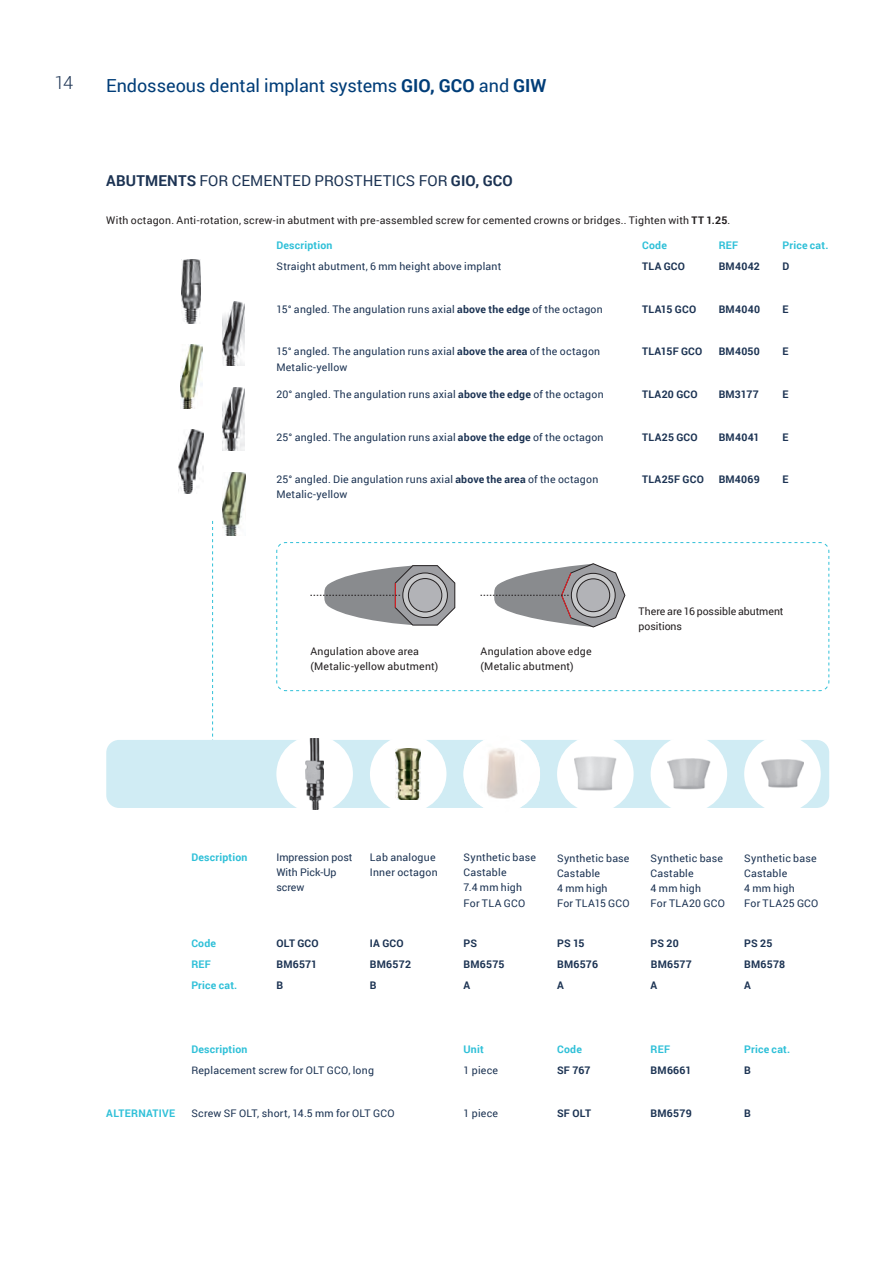
<style>
.page{position:relative;width:893px;height:1263px;background:#fff}
.page>*{position:absolute;margin:0;border:0;box-sizing:border-box;transform-origin:0 0}
.t1{font:18px "Roboto";color:#003d78}
.t2{font:300 18px "Roboto";color:#1c3353}
.t3{font:15px "Roboto";letter-spacing:.01em;color:#1c3353}
.t4{font:10.5px/15px "Roboto";letter-spacing:.02em;color:#1c3353}
.t5{font:10.5px/15px "Roboto";letter-spacing:.02em;color:#231f20}
.t6{font:700 10.5px "Roboto";letter-spacing:.02em;color:#1c3353}
.t7{font:700 10.5px "Roboto";letter-spacing:.02em;color:#2fc0d8}
.t8{font:10.5px/15px "Roboto";letter-spacing:-.005em;color:#231f20}
.t9{font:10.5px/15px "Roboto";color:#1c3353}
.s1{font-weight:700}
</style>
<div class="page">
<img style="left:180px;top:344px;width:22px;height:64px">
<img style="left:179px;top:430px;width:25px;height:63px">
<img style="left:222px;top:472px;width:24px;height:64px">
<svg style="left:212px;top:521px;width:1px;height:219px"></svg>
<svg style="left:276px;top:542px;width:553px;height:149px"></svg>
<div style="left:106px;top:740px;width:723px;height:68px;background:#d0ecf4;border-radius:13px"></div>
<div style="left:276px;top:736px;width:77px;height:76px;background:#fff;border-radius:50%"></div>
<img style="left:305px;top:738px;width:19px;height:72px">
<div style="left:370px;top:736px;width:76px;height:76px;background:#fff;border-radius:50%"></div>
<img style="left:395px;top:748px;width:26px;height:51px">
<img style="left:463px;top:736px;width:77px;height:76px;border-radius:50%">
<div style="left:557px;top:736px;width:77px;height:76px;background:#fff;border-radius:50%"></div>
<img style="left:574px;top:757px;width:42px;height:34px">
<div style="left:651px;top:736px;width:76px;height:76px;background:#fff;border-radius:50%"></div>
<img style="left:668px;top:758px;width:42px;height:31px">
<div style="left:744px;top:736px;width:77px;height:76px;background:#fff;border-radius:50%"></div>
<img style="left:761px;top:760px;width:43px;height:28px">
<img style="left:182px;top:259px;width:19px;height:64px">
<img style="left:223px;top:387px;width:22px;height:64px">
<img style="left:223px;top:302px;width:22px;height:64px">
<h1 class="t2" style="left:54px;top:71px;width:20px">14</h1>
<h1 class="t1" style="left:106px;top:74px;width:442px">Endosseous dental implant systems <span class="s1">GIO, GCO</span> and <span class="s1">GIW</span></h1>
<h2 class="t3" style="left:106px;top:170px;width:408px"><span class="s1">ABUTMENTS</span> FOR CEMENTED PROSTHETICS FOR <span class="s1">GIO, GCO</span></h2>
<p class="t5" style="left:106px;top:212px;width:625px">With octagon. Anti-rotation, screw-in abutment with pre-assembled screw for cemented crowns or bridges.. Tighten with <span class="s1">TT 1.25</span>.</p>
<p class="t7" style="left:276px;top:238px;width:58px">Description</p>
<p class="t7" style="left:642px;top:238px;width:26px">Code</p>
<p class="t7" style="left:719px;top:238px;width:21px">REF</p>
<p class="t7" style="left:782px;top:238px;width:48px">Price cat.</p>
<p class="t4" style="left:276px;top:259px;width:226px">Straight abutment, 6 mm height above implant</p>
<p class="t6" style="left:642px;top:259px;width:44px">TLA GCO</p>
<p class="t6" style="left:719px;top:259px;width:43px">BM4042</p>
<p class="t6" style="left:782px;top:259px;width:8px">D</p>
<p class="t4" style="left:276px;top:301px;width:328px">15° angled. The angulation runs axial <span class="s1">above the edge</span> of the octagon</p>
<p class="t6" style="left:642px;top:302px;width:56px">TLA15 GCO</p>
<p class="t6" style="left:719px;top:302px;width:43px">BM4040</p>
<p class="t6" style="left:782px;top:302px;width:8px">E</p>
<p class="t4" style="left:276px;top:344px;width:325px">15° angled. The angulation runs axial <span class="s1">above the area</span> of the octagon<br>Metalic-yellow</p>
<p class="t6" style="left:642px;top:345px;width:62px">TLA15F GCO</p>
<p class="t6" style="left:719px;top:345px;width:43px">BM4050</p>
<p class="t6" style="left:782px;top:345px;width:8px">E</p>
<p class="t4" style="left:276px;top:386px;width:329px">20° angled. The angulation runs axial <span class="s1">above the edge</span> of the octagon</p>
<p class="t6" style="left:642px;top:387px;width:57px">TLA20 GCO</p>
<p class="t6" style="left:719px;top:387px;width:42px">BM3177</p>
<p class="t6" style="left:782px;top:387px;width:8px">E</p>
<p class="t4" style="left:276px;top:429px;width:329px">25° angled. The angulation runs axial <span class="s1">above the edge</span> of the octagon</p>
<p class="t6" style="left:642px;top:430px;width:57px">TLA25 GCO</p>
<p class="t6" style="left:719px;top:430px;width:42px">BM4041</p>
<p class="t6" style="left:782px;top:430px;width:8px">E</p>
<p class="t4" style="left:276px;top:471px;width:323px">25° angled. Die angulation runs axial <span class="s1">above the area</span> of the octagon<br>Metalic-yellow</p>
<p class="t6" style="left:642px;top:472px;width:63px">TLA25F GCO</p>
<p class="t6" style="left:719px;top:472px;width:43px">BM4069</p>
<p class="t6" style="left:782px;top:472px;width:8px">E</p>
<p class="t5" style="left:310px;top:644px;width:129px">Angulation above area (Metalic-yellow abutment)</p>
<p class="t5" style="left:480px;top:644px;width:113px">Angulation above edge (Metalic abutment)</p>
<p class="t8" style="left:639px;top:603px;width:146px">There are 16 possible abutment positions</p>
<p class="t7" style="left:191px;top:850px;width:58px">Description</p>
<p class="t9" style="left:276px;top:850px;width:78px">Impression post<br>With Pick-Up screw</p>
<p class="t4" style="left:370px;top:850px;width:69px">Lab analogue<br>Inner octagon</p>
<p class="t4" style="left:463px;top:850px;width:74px">Synthetic base<br>Castable<br>7.4 mm high<br>For TLA GCO</p>
<p class="t4" style="left:557px;top:850px;width:74px">Synthetic base<br>Castable<br>4 mm high<br>For TLA15 GCO</p>
<p class="t4" style="left:651px;top:850px;width:76px">Synthetic base<br>Castable<br>4 mm high<br>For TLA20 GCO</p>
<p class="t4" style="left:744px;top:850px;width:76px">Synthetic base<br>Castable<br>4 mm high<br>For TLA25 GCO</p>
<p class="t7" style="left:191px;top:936px;width:26px">Code</p>
<p class="t6" style="left:276px;top:936px;width:44px">OLT GCO</p>
<p class="t6" style="left:370px;top:936px;width:35px">IA GCO</p>
<p class="t6" style="left:463px;top:936px;width:15px">PS</p>
<p class="t6" style="left:557px;top:936px;width:29px">PS 15</p>
<p class="t6" style="left:650px;top:936px;width:30px">PS 20</p>
<p class="t6" style="left:744px;top:936px;width:30px">PS 25</p>
<p class="t7" style="left:191px;top:957px;width:21px">REF</p>
<p class="t6" style="left:276px;top:957px;width:42px">BM6571</p>
<p class="t6" style="left:370px;top:957px;width:43px">BM6572</p>
<p class="t6" style="left:463px;top:957px;width:42px">BM6575</p>
<p class="t6" style="left:557px;top:957px;width:42px">BM6576</p>
<p class="t6" style="left:651px;top:957px;width:43px">BM6577</p>
<p class="t6" style="left:744px;top:957px;width:43px">BM6578</p>
<p class="t7" style="left:191px;top:978px;width:48px">Price cat.</p>
<p class="t6" style="left:276px;top:978px;width:8px">B</p>
<p class="t6" style="left:370px;top:978px;width:8px">B</p>
<p class="t6" style="left:463px;top:978px;width:8px">A</p>
<p class="t6" style="left:557px;top:978px;width:8px">A</p>
<p class="t6" style="left:651px;top:978px;width:8px">A</p>
<p class="t6" style="left:744px;top:978px;width:8px">A</p>
<p class="t7" style="left:191px;top:1042px;width:58px">Description</p>
<p class="t7" style="left:463px;top:1042px;width:22px">Unit</p>
<p class="t7" style="left:557px;top:1042px;width:26px">Code</p>
<p class="t7" style="left:651px;top:1042px;width:21px">REF</p>
<p class="t7" style="left:744px;top:1042px;width:48px">Price cat.</p>
<p class="t4" style="left:191px;top:1063px;width:184px">Replacement screw for OLT GCO, long</p>
<p class="t4" style="left:463px;top:1063px;width:36px">1 piece</p>
<p class="t6" style="left:557px;top:1063px;width:35px">SF 767</p>
<p class="t6" style="left:651px;top:1063px;width:42px">BM6661</p>
<p class="t6" style="left:744px;top:1063px;width:8px">B</p>
<p class="t7" style="left:106px;top:1106px;width:70px">ALTERNATIVE</p>
<p class="t4" style="left:191px;top:1105px;width:205px">Screw SF OLT, short, 14.5 mm for OLT GCO</p>
<p class="t4" style="left:464px;top:1105px;width:36px">1 piece</p>
<p class="t6" style="left:557px;top:1106px;width:35px">SF OLT</p>
<p class="t6" style="left:651px;top:1106px;width:43px">BM6579</p>
<p class="t6" style="left:744px;top:1106px;width:8px">B</p>
</div>
